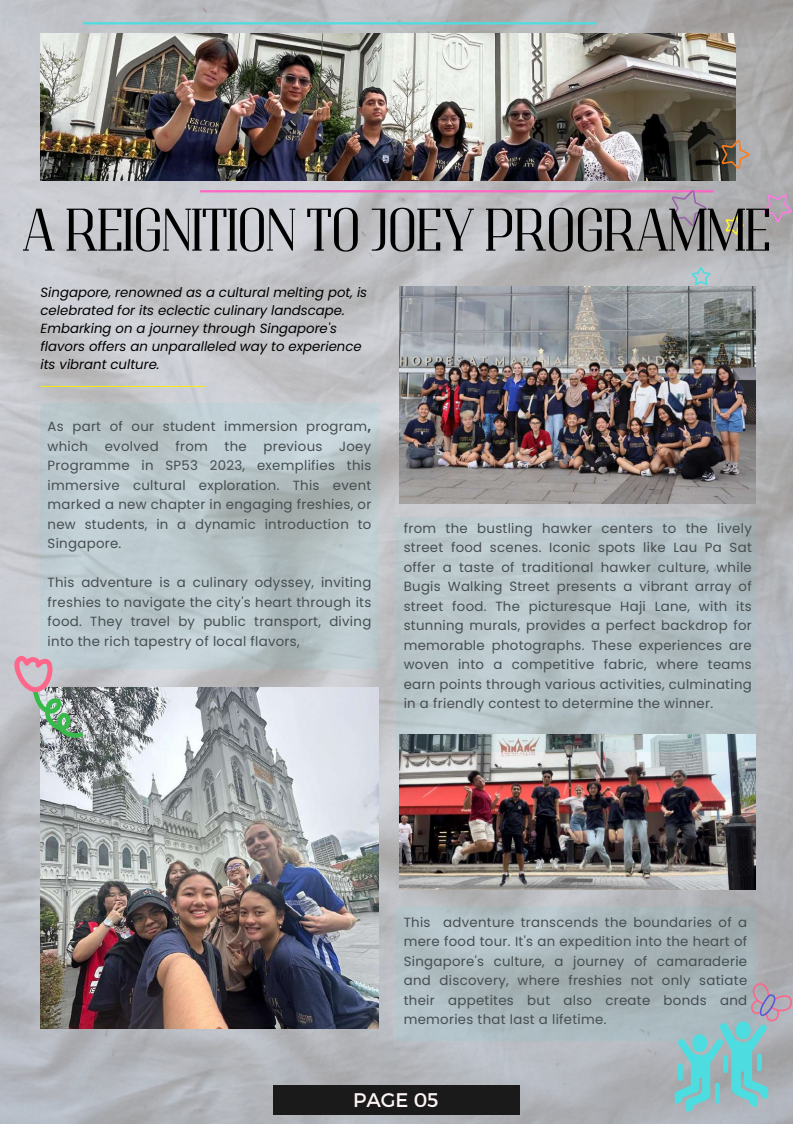
<style>
.page{position:relative;width:793px;height:1124px;background:#fff}
.page>*{position:absolute;margin:0;border:0;box-sizing:border-box;transform-origin:0 0}
.t1{font:60px "Adirek Serif 400";color:#000}
.t2{font:19.7px "Montserrat";color:#fff5f5}
.t3{font:13.3px/19.5px "Poppins";letter-spacing:.025em;color:#464d50;text-align:justify}
.t4{font:italic 13.3px/18px "Poppins";color:#000}
.s1{font-weight:700}
</style>
<div class="page">
<img style="left:0;top:0;width:793px;height:1123px">
<hr style="left:83px;top:22px;width:513px;height:2px;background:#4ddde0">
<svg style="left:396px;top:907px;width:360px;height:134px;background:#aab8bc"></svg>
<hr style="left:200px;top:190px;width:513px;height:2px;background:#ff66c4">
<div style="left:273px;top:1085px;width:247px;height:29px;background:#1a1a1a"></div>
<img style="left:399px;top:286px;width:357px;height:217px">
<img style="left:41px;top:688px;width:338px;height:340px">
<img style="left:41px;top:34px;width:694px;height:147px">
<svg style="left:721px;top:140px;width:28px;height:29px"></svg>
<svg style="left:763px;top:194px;width:29px;height:28px"></svg>
<svg style="left:672px;top:190px;width:34px;height:36px"></svg>
<svg style="left:725px;top:216px;width:18px;height:19px"></svg>
<svg style="left:691px;top:267px;width:19px;height:18px"></svg>
<svg style="left:41px;top:403px;width:338px;height:265px;background:#b9c6ca"></svg>
<img style="left:399px;top:751px;width:357px;height:138px">
<svg style="left:396px;top:517px;width:360px;height:234px;background:#b2c0c4"></svg>
<hr style="left:41px;top:386px;width:164px;height:1px;background:#fceb0d">
<svg style="left:675px;top:983px;width:117px;height:128px;background:#96b9be"></svg>
<div style="left:678px;top:1063px;width:5px;height:18px;background:#4ddde0;border-radius:2px"></div>
<div style="left:715px;top:1082px;width:5px;height:21px;background:#4ddde0;border-radius:2px"></div>
<div style="left:723px;top:1055px;width:5px;height:17px;background:#4ddde0;border-radius:2px"></div>
<div style="left:757px;top:1053px;width:5px;height:18px;background:#4ddde0;border-radius:2px"></div>
<div style="left:736px;top:1021px;width:14px;height:18px;background:#4ddde0;border-radius:7px"></div>
<div style="left:692px;top:1034px;width:15px;height:18px;background:#4ddde0;border-radius:7px"></div>
<svg style="left:14px;top:656px;width:69px;height:81px;background:#adafaa"></svg>
<h1 class="t1" style="left:22px;top:195px;width:749px">A REIGNITION TO JOEY PROGRAMME</h1>
<p class="t4" style="left:41px;top:283px;width:328px">Singapore, renowned as a cultural melting pot, is celebrated for its eclectic culinary landscape.<br>Embarking on a journey through Singapore's flavors offers an unparalleled way to experience its vibrant culture.</p>
<p class="t3" style="left:48px;top:417px;width:325px">As part of our student immersion program<span class="s1">, </span>which</p>
<p class="t3" style="left:105px;top:436px;width:55px">evolved</p>
<p class="t3" style="left:175px;top:436px;width:34px">from</p>
<p class="t3" style="left:225px;top:436px;width:24px">the</p>
<p class="t3" style="left:263px;top:436px;width:60px">previous</p>
<p class="t3" style="left:48px;top:436px;width:325px;text-indent:291px">Joey Programme in SP53 2023, exemplifies this immersive cultural exploration. This event marked a new chapter in engaging freshies, or new students, in a dynamic introduction to Singapore.</p>
<p class="t3" style="left:48px;top:573px;width:325px">This adventure is a culinary odyssey, inviting freshies to navigate the city's heart through its food. They travel by public transport, diving into the rich tapestry of local flavors,</p>
<p class="t3" style="left:404px;top:518px;width:349px">from the bustling hawker centers to the lively street food scenes. Iconic spots like Lau Pa Sat offer a taste of traditional hawker culture, while Bugis Walking Street presents a vibrant array of street food. The picturesque Haji Lane, with its stunning murals, provides a perfect backdrop for memorable photographs. These experiences are woven into a competitive fabric, where teams earn points through various activities, culminating in a friendly contest to determine the winner.</p>
<p class="t3" style="left:404px;top:912px;width:345px">This adventure transcends the boundaries of a mere food tour. It's an expedition into the heart of Singapore's culture, a journey of camaraderie and discovery, where freshies not only satiate their appetites but also create bonds and memories that last a lifetime.</p>
<h2 class="t2" style="left:353px;top:1087px;width:87px">PAGE 05</h2>
</div>
